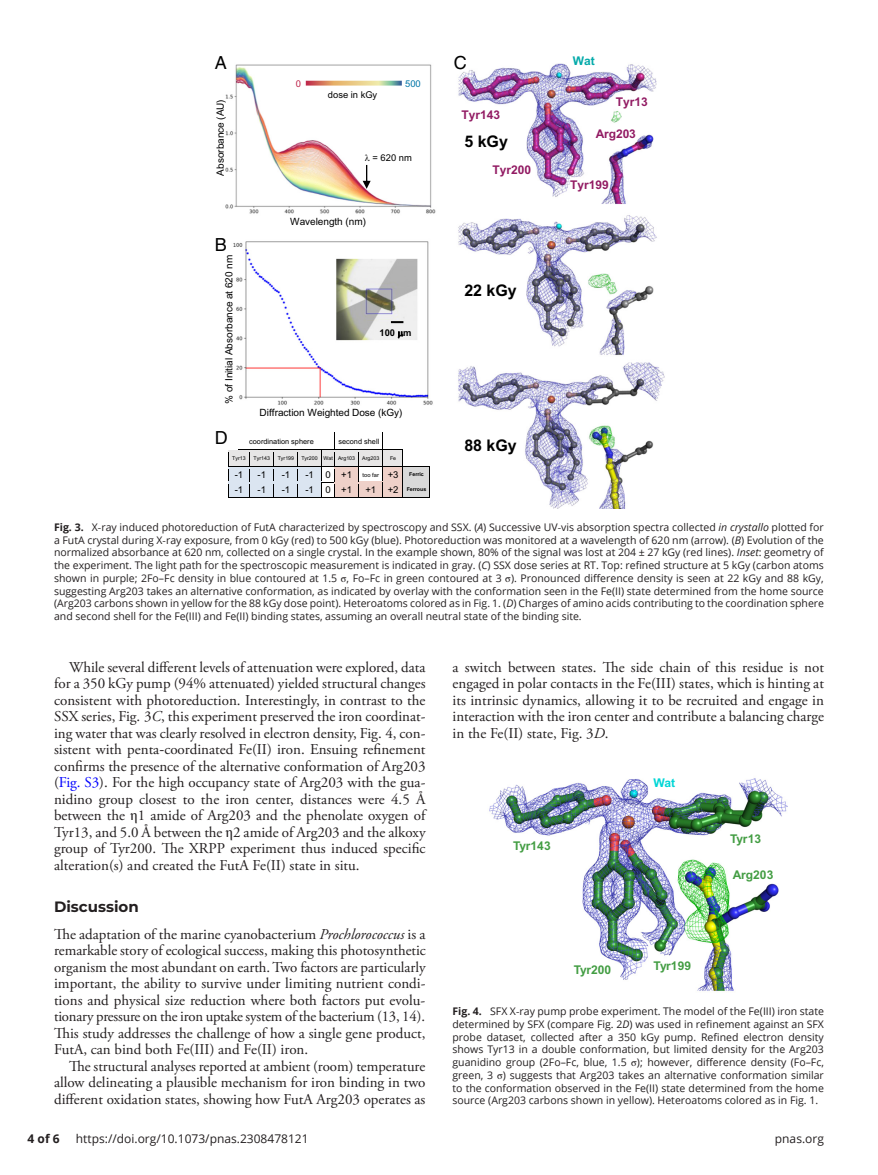
<style>
.page{position:relative;width:878px;height:1175px;background:#fff}
.page>*{position:absolute;margin:0;border:0;box-sizing:border-box;transform-origin:0 0}
.t1{font:18px "Helvetica";color:#000}
.t2{font:700 16.05px "Arial";color:#000}
.t3{font:15px/16.5px "Adobe Garamond Pro";color:#231f20;text-align:justify}
.t4{font:700 15px "Montserrat";color:#231f20}
.t5{font:12px "Open Sans";color:#231f20}
.t6{font:700 12px "Arial";color:#921b63}
.t7{font:700 12px "Arial";color:#439d43}
.t8{font:700 12px "Open Sans";color:#231f20}
.t9{font:700 12px "Arial";color:#04aaaa}
.t10{font:700 12px "Arial";color:#00d6d6}
.t11{font:10.5px/12.8px "Open Sans";color:#231f20;text-align:justify}
.t12{font:10.05px "Arial";color:#000}
.t13{font:9.45px "Arial";color:#000}
.t14{font:9.3px "Arial";color:#000}
.t15{font:700 9.3px "Arial";color:#000}
.t16{font:9.3px "Arial";color:#0076a8}
.t17{font:9.3px "Arial";color:#be244a}
.t18{font:7.35px "Arial";color:#000}
.t19{font:5.7px "Calibri";color:#000}
.t20{font:5.25px "Arial";color:#000}
.t21{font:700 5.25px "Arial";color:#000}
.s1{font-size:5.7px}
.s2{font-weight:400;font-size:9.45px}
.s3{font-weight:700}
.s4{font-family:"STIX"}
.s5{font-style:italic}
.s6{color:#00f}
</style>
<div class="page">
<img style="left:225px;top:63px;width:440px;height:445px">
<svg style="left:228px;top:432px;width:202px;height:66px"></svg>
<div style="left:214px;top:424px;width:24px;height:25px;background:#fff"></div>
<div style="left:432px;top:440px;width:35px;height:60px;background:#fff"></div>
<svg style="left:391px;top:321px;width:12px;height:2px"></svg>
<img style="left:489px;top:778px;width:299px;height:213px">
<svg style="left:362px;top:154px;width:8px;height:35px"></svg>
<svg style="left:398px;top:332px;width:5px;height:6px"></svg>
<p class="t1" style="left:215px;top:53px;width:14px">A</p>
<p class="t1" style="left:453px;top:53px;width:14px">C</p>
<p class="t12" style="left:214px;top:176px;width:78px;rotate:-90deg">A ecnab r osb A( U )</p>
<p class="t17" style="left:296px;top:78px;width:7px">0</p>
<p class="t16" style="left:405px;top:78px;width:17px">500</p>
<p class="t14" style="left:328px;top:89px;width:51px">dose in kGy</p>
<p class="t14" style="left:372px;top:152px;width:41px">= 620 nm</p>
<p class="t1" style="left:215px;top:234px;width:14px">B</p>
<p class="t12" style="left:223px;top:404px;width:151px;rotate:-90deg">% Al a i t i n I f o ecnab r osb 026t a mn</p>
<p class="t19" style="left:216px;top:425px;width:4px">1</p>
<p class="t1" style="left:215px;top:427px;width:14px">D</p>
<p class="t12" style="left:290px;top:216px;width:77px">Wavelength (nm)</p>
<p class="t15" style="left:379px;top:326px;width:33px">100 m</p>
<p class="t12" style="left:259px;top:406px;width:144px">Diffraction Weighted Dose (kGy)</p>
<p class="t18" style="left:249px;top:437px;width:66px">coordination sphere</p>
<p class="t18" style="left:338px;top:437px;width:42px">second shell</p>
<p class="t20" style="left:232px;top:455px;width:15px">Tyr13</p>
<p class="t20" style="left:253px;top:455px;width:18px">Tyr143</p>
<p class="t20" style="left:277px;top:455px;width:18px">Tyr199</p>
<p class="t20" style="left:301px;top:455px;width:55px">Tyr200 Wat Arg103</p>
<p class="t20" style="left:362px;top:455px;width:18px">Arg203</p>
<p class="t20" style="left:390px;top:455px;width:8px">Fe</p>
<p class="t13" style="left:235px;top:469px;width:10px">-1</p>
<p class="t13" style="left:257px;top:469px;width:10px">-1</p>
<p class="t13" style="left:281px;top:469px;width:10px">-1</p>
<p class="t13" style="left:305px;top:469px;width:120px">-1 0 +1 <span class="s1">too far</span> +3 <sup>Ferric</sup></p>
<p class="t13" style="left:235px;top:484px;width:10px">-1</p>
<p class="t13" style="left:257px;top:484px;width:10px">-1</p>
<p class="t13" style="left:281px;top:484px;width:10px">-1</p>
<p class="t13" style="left:305px;top:484px;width:48px">-1 0 +1</p>
<p class="t21" style="left:365px;top:485px;width:62px"><span class="s2">+1 +2</span> Ferrous</p>
<p class="t6" style="left:461px;top:106px;width:40px">Tyr143</p>
<p class="t2" style="left:464px;top:130px;width:45px">5 kGy</p>
<p class="t6" style="left:492px;top:161px;width:40px">Tyr200</p>
<p class="t2" style="left:464px;top:279px;width:54px">22 kGy</p>
<p class="t2" style="left:464px;top:434px;width:54px">88 kGy</p>
<p class="t9" style="left:572px;top:53px;width:23px">Wat</p>
<p class="t6" style="left:615px;top:93px;width:33px">Tyr13</p>
<p class="t6" style="left:595px;top:125px;width:42px">Arg203</p>
<p class="t6" style="left:570px;top:176px;width:40px">Tyr199</p>
<p class="t11" style="left:54px;top:520px;width:771px"><span class="s3">Fig. 3.</span> X<span class="s4">-</span>ray induced photoreduction of FutA characterized by spectroscopy and SSX. (<span class="s5">A</span>) Successive UV<span class="s4">-</span>vis absorption spectra collected <span class="s5">in crystallo</span> plotted for a FutA crystal during X<span class="s4">-</span>ray exposure, from 0 kGy (red) to 500 kGy (blue). Photoreduction was monitored at a wavelength of 620 nm (arrow). (<span class="s5">B</span>) Evolution of the normalized absorbance at 620 nm, collected on a single crystal. In the example shown, 80% of the signal was lost at 204 ± 27 kGy (red lines). <span class="s5">Inset</span>: geometry of the experiment. The light path for the spectroscopic measurement is indicated in gray. (<span class="s5">C</span>) SSX dose series at RT. Top: refined structure at 5 kGy (carbon atoms shown in purple; 2Fo–Fc density in blue contoured at 1.5 <span class="s4">σ</span>, Fo–Fc in green contoured at 3 <span class="s4">σ</span>). Pronounced difference density is seen at 22 kGy and 88 kGy, suggesting Arg203 takes an alternative conformation, as indicated by overlay with the conformation seen in the Fe(II) state determined from the home source (Arg203 carbons shown in yellow for the 88 kGy dose point). Heteroatoms colored as in Fig. 1. (<span class="s5">D</span>) Charges of amino acids contributing to the coordination sphere and second shell for the Fe(III) and Fe(II) binding states, assuming an overall neutral state of the binding site.</p>
<p class="t3" style="left:54px;top:659px;width:373px;text-indent:15px">While several different levels of attenuation were explored, data for a 350 kGy pump (94% attenuated) yielded structural changes consistent with photoreduction. Interestingly, in contrast to the SSX series, Fig. 3<span class="s5">C</span>, this experiment preserved the iron coordinat&shy;ing water that was clearly resolved in electron density, Fig. 4, con&shy;sistent with penta<span class="s4">-</span>coordinated Fe(II) iron. Ensuing refinement confirms the presence of the alternative conformation of Arg203 (<span class="s6">Fig. S3</span>). For the high occupancy state of Arg203 with the gua&shy;nidino group closest to the iron center, distances were 4.5 Å between the <span class="s4">η</span>1 amide of Arg203 and the phenolate oxygen of Tyr13, and 5.0 Å between the <span class="s4">η</span>2 amide of Arg203 and the alkoxy group of Tyr200. The XRPP experiment thus induced specific alteration(s) and created the FutA Fe(II) state in situ.</p>
<p class="t4" style="left:54px;top:895px;width:86px">Discussion</p>
<p class="t3" style="left:54px;top:926px;width:373px">The adaptation of the marine cyanobacterium <span class="s5">Prochlorococcus</span> is a remarkable story of ecological success, making this photosynthetic organism the most abundant on earth. Two factors are particularly important, the ability to survive under limiting nutrient condi&shy;tions and physical size reduction where both factors put evolu&shy;tionary pressure on the iron uptake system of the bacterium (13, 14).<br>This study addresses the challenge of how a single gene product, FutA, can bind both Fe(III) and Fe(II) iron.</p>
<p class="t3" style="left:54px;top:1058px;width:373px;text-indent:15px">The structural analyses reported at ambient (room) temperature allow delineating a plausible mechanism for iron binding in two different oxidation states, showing how FutA Arg203 operates as</p>
<p class="t3" style="left:452px;top:659px;width:373px">a switch between states. The side chain of this residue is not engaged in polar contacts in the Fe(III) states, which is hinting at its intrinsic dynamics, allowing it to be recruited and engage in interaction with the iron center and contribute a balancing charge in the Fe(II) state, Fig. 3<span class="s5">D</span>.</p>
<p class="t7" style="left:513px;top:837px;width:39px">Tyr143</p>
<p class="t10" style="left:653px;top:774px;width:23px">Wat</p>
<p class="t7" style="left:573px;top:961px;width:39px">Tyr200</p>
<p class="t7" style="left:653px;top:957px;width:39px">Tyr199</p>
<p class="t7" style="left:730px;top:830px;width:32px">Tyr13</p>
<p class="t7" style="left:732px;top:866px;width:42px">Arg203</p>
<p class="t11" style="left:452px;top:1004px;width:373px"><span class="s3">Fig. 4.</span> SFX X<span class="s4">-</span>ray pump probe experiment. The model of the Fe(III) iron state determined by SFX (compare Fig. 2<span class="s5">D</span>) was used in refinement against an SFX probe dataset, collected after a 350 kGy pump. Refined electron density shows Tyr13 in a double conformation, but limited density for the Arg203 guanidino group (2Fo–Fc, blue, 1.5 <span class="s4">σ</span>); however, difference density (Fo–Fc, green, 3 <span class="s4">σ</span>) suggests that Arg203 takes an alternative conformation similar to the conformation observed in the Fe(II) state determined from the home source (Arg203 carbons shown in yellow). Heteroatoms colored as in Fig. 1.</p>
<p class="t8" style="left:28px;top:1130px;width:34px">4 of 6</p>
<p class="t5" style="left:76px;top:1130px;width:234px">https://doi.org/10.1073/pnas.2308478121</p>
<p class="t5" style="left:774px;top:1130px;width:51px">pnas.org</p>
</div>
